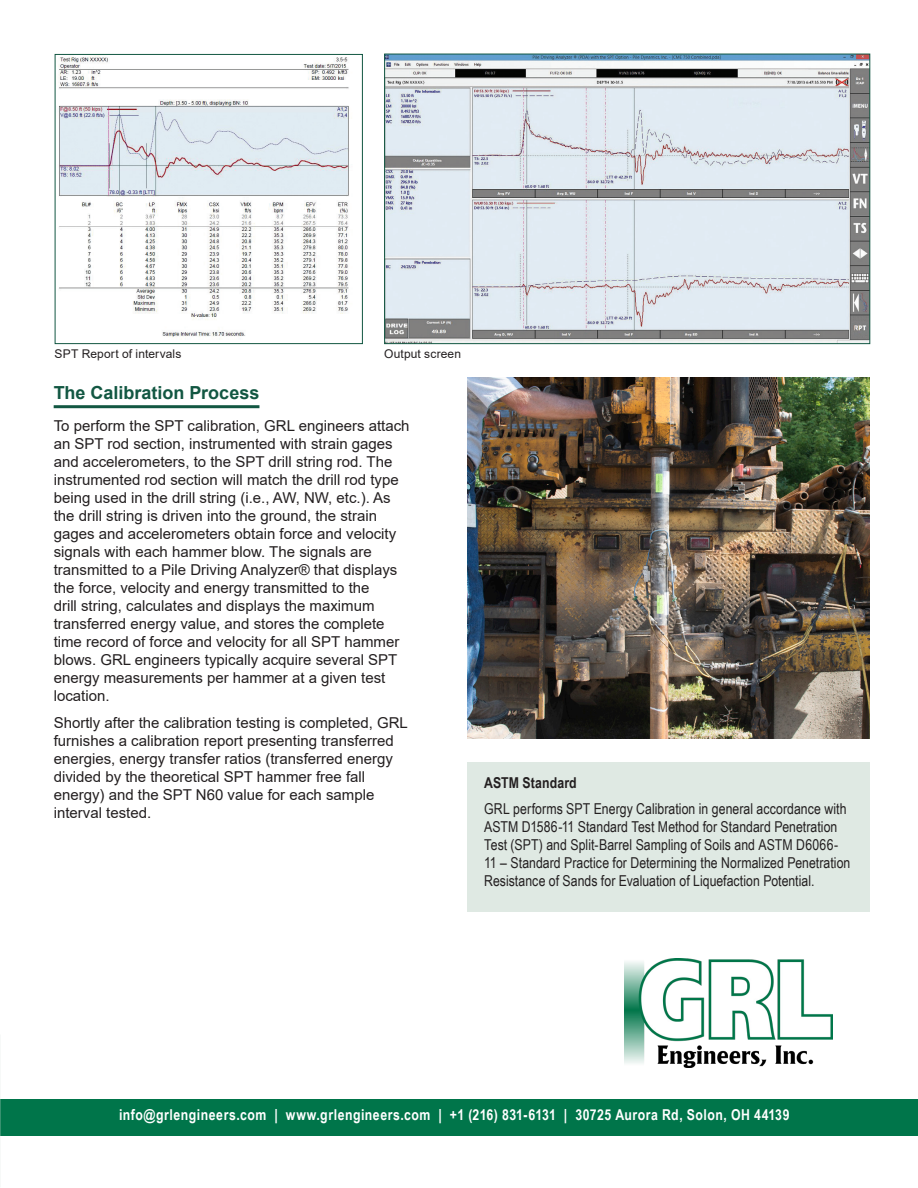
<style>
.page{position:relative;width:918px;height:1188px;background:#fff}
.page>*{position:absolute;margin:0;border:0;box-sizing:border-box;transform-origin:0 0}
.Paragraph_Title_Underline{font:700 18px "Arial";color:#125742}
.Paragraph_Columns{font:15px/18px "Arial";color:#231f20}
.Paragraph_Single_Column{font:15px/18px "Arial Narrow";letter-spacing:.005em;color:#231f20}
.Cover_Sub_Copy{font:700 15px "Arial Narrow";letter-spacing:.035em;color:#fff}
.Paragraph_Single_Column-2{font:700 15px "Arial Narrow";letter-spacing:.005em;color:#231f20}
.Image_Title_Copy{font:12px "Arial";letter-spacing:.01em;color:#231f20}
</style>
<div class="page">
<div style="left:0;top:1099px;width:918px;height:37px;background:#00754a"></div>
<hr style="left:54px;top:405px;width:205px;height:3px;background:#125742">
<img style="left:467px;top:377px;width:403px;height:362px">
<div style="left:467px;top:762px;width:403px;height:149px;background:#dfe9e3"></div>
<img style="left:624px;top:959px;width:208px;height:108px">
<img style="left:58px;top:56px;width:291px;height:284px">
<div style="left:55px;top:54px;width:308px;height:290px;border:1px solid #125742"></div>
<img style="left:386px;top:56px;width:482px;height:286px">
<div style="left:384px;top:54px;width:486px;height:290px;border:1px solid #125742"></div>
<p class="Image_Title_Copy" style="left:55px;top:346px;width:128px">SPT Report of intervals</p>
<p class="Image_Title_Copy" style="left:384px;top:346px;width:78px">Output screen</p>
<p class="Paragraph_Title_Underline" style="left:54px;top:380px;width:207px">The Calibration Process</p>
<p class="Paragraph_Columns" style="left:54px;top:416px;width:358px">To perform the SPT calibration, GRL engineers attach an SPT rod section, instrumented with strain gages and accelerometers, to the SPT drill string rod. The instrumented rod section will match the drill rod type being used in the drill string (i.e., AW, NW, etc.). As the drill string is driven into the ground, the strain gages and accelerometers obtain force and velocity signals with each hammer blow. The signals are transmitted to a Pile Driving Analyzer® that displays the force, velocity and energy transmitted to the<br>drill string, calculates and displays the maximum transferred energy value, and stores the complete time record of force and velocity for all SPT hammer blows. GRL engineers typically acquire several SPT energy measurements per hammer at a given test location.</p>
<p class="Paragraph_Columns" style="left:54px;top:713px;width:356px">Shortly after the calibration testing is completed, GRL furnishes a calibration report presenting transferred energies, energy transfer ratios (transferred energy divided by the theoretical SPT hammer free fall energy) and the SPT N60 value for each sample interval tested.</p>
<p class="Paragraph_Single_Column-2" style="left:484px;top:772px;width:94px">ASTM Standard</p>
<p class="Paragraph_Single_Column" style="left:484px;top:799px;width:368px">GRL performs SPT Energy Calibration in general accordance with ASTM D1586-11 Standard Test Method for Standard Penetration Test (SPT) and Split-Barrel Sampling of Soils and ASTM D6066- 11 – Standard Practice for Determining the Normalized Penetration Resistance of Sands for Evaluation of Liquefaction Potential.</p>
<p class="Cover_Sub_Copy" style="left:119px;top:1103px;width:672px">info@grlengineers.com | www.grlengineers.com | +1 (216) 831-6131 | 30725 Aurora Rd, Solon, OH 44139</p>
</div>
